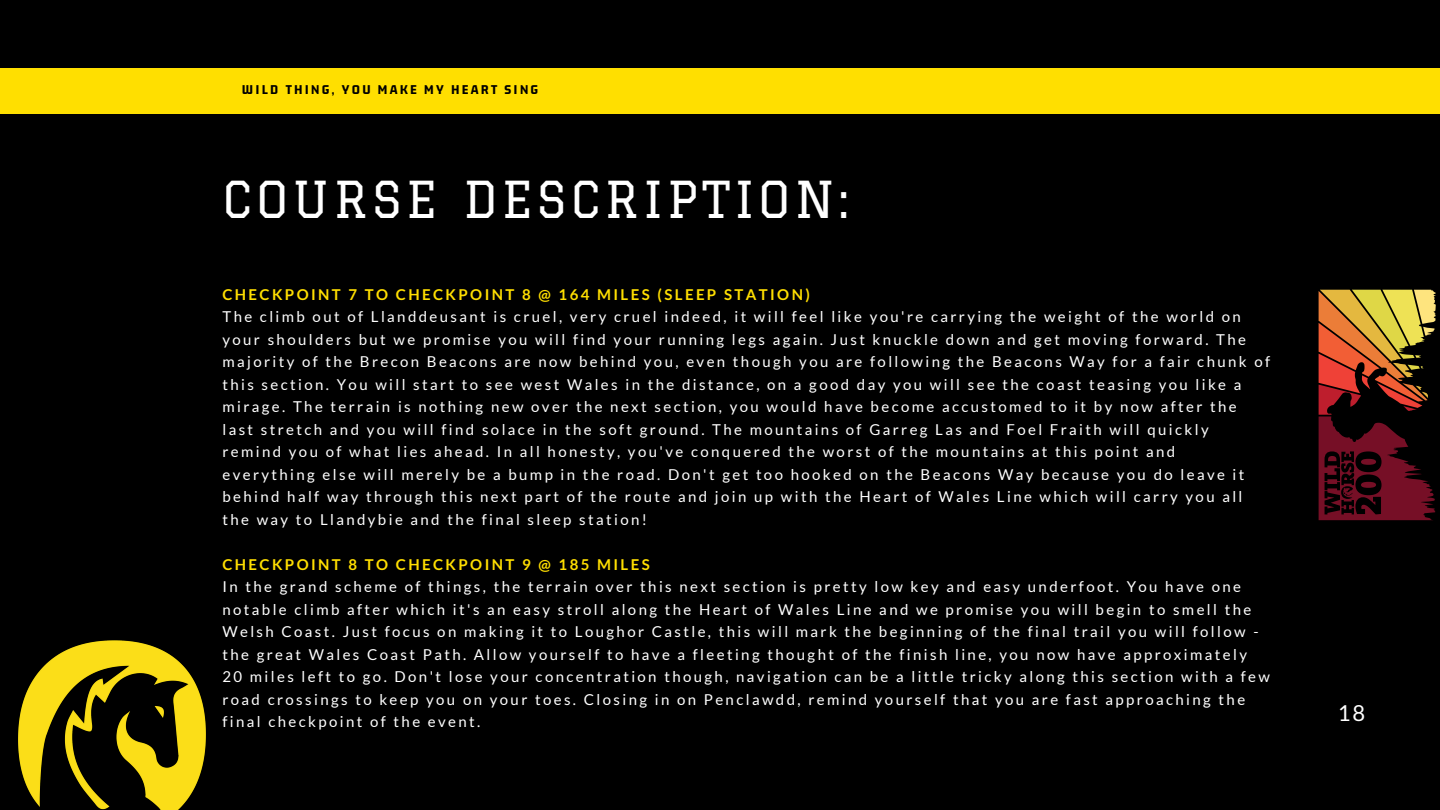
<style>
.page{position:relative;width:1440px;height:810px;background:#000}
.page>*{position:absolute;margin:0;border:0;box-sizing:border-box;transform-origin:0 0}
.t1{font:49.8px "Graduate";letter-spacing:.08em;color:#fff}
.t2{font:22px "Lato";color:#fff}
.t3{font:15px/22.5px "Lato";letter-spacing:.16em;color:#fff}
.t4{font:700 15px "Lato";letter-spacing:.16em;color:#ffdf00}
.t5{font:800 14.2px "Gemunu Libre";letter-spacing:.16em;color:#000}
</style>
<div class="page">
<div style="left:0;top:68px;width:1440px;height:46px;background:#ffdf00"></div>
<img style="left:18px;top:640px;width:188px;height:170px">
<svg style="left:1319px;top:290px;width:117px;height:230px"></svg>
<p class="t5" style="left:242px;top:82px;width:298px">WILD THING, YOU MAKE MY HEART SING</p>
<h1 class="t1" style="left:222px;top:170px;width:628px">COURSE DESCRIPTION:</h1>
<p class="t4" style="left:222px;top:285px;width:589px">CHECKPOINT 7 TO CHECKPOINT 8 @ 164 MILES (SLEEP STATION)</p>
<p class="t3" style="left:222px;top:305px;width:1049px">The climb out of Llanddeusant is cruel, very cruel indeed, it will feel like you're carrying the weight of the world on your shoulders but we promise you will find your running legs again. Just knuckle down and get moving forward. The majority of the Brecon Beacons are now behind you, even though you are following the Beacons Way for a fair chunk of this section. You will start to see west Wales in the distance, on a good day you will see the coast teasing you like a mirage. The terrain is nothing new over the next section, you would have become accustomed to it by now after the last stretch and you will find solace in the soft ground. The mountains of Garreg Las and Foel Fraith will quickly remind you of what lies ahead. In all honesty, you've conquered the worst of the mountains at this point and everything else will merely be a bump in the road. Don't get too hooked on the Beacons Way because you do leave it behind half way through this next part of the route and join up with the Heart of Wales Line which will carry you all the way to Llandybie and the final sleep station!</p>
<p class="t4" style="left:222px;top:555px;width:429px">CHECKPOINT 8 TO CHECKPOINT 9 @ 185 MILES</p>
<p class="t3" style="left:222px;top:575px;width:1049px">In the grand scheme of things, the terrain over this next section is pretty low key and easy underfoot. You have one notable climb after which it's an easy stroll along the Heart of Wales Line and we promise you will begin to smell the Welsh Coast. Just focus on making it to Loughor Castle, this will mark the beginning of the final trail you will follow - the great Wales Coast Path. Allow yourself to have a fleeting thought of the finish line, you now have approximately 20 miles left to go. Don't lose your concentration though, navigation can be a little tricky along this section with a few road crossings to keep you on your toes. Closing in on Penclawdd, remind yourself that you are fast approaching the final checkpoint of the event.</p>
<h2 class="t2" style="left:1338px;top:699px;width:29px">18</h2>
</div>
